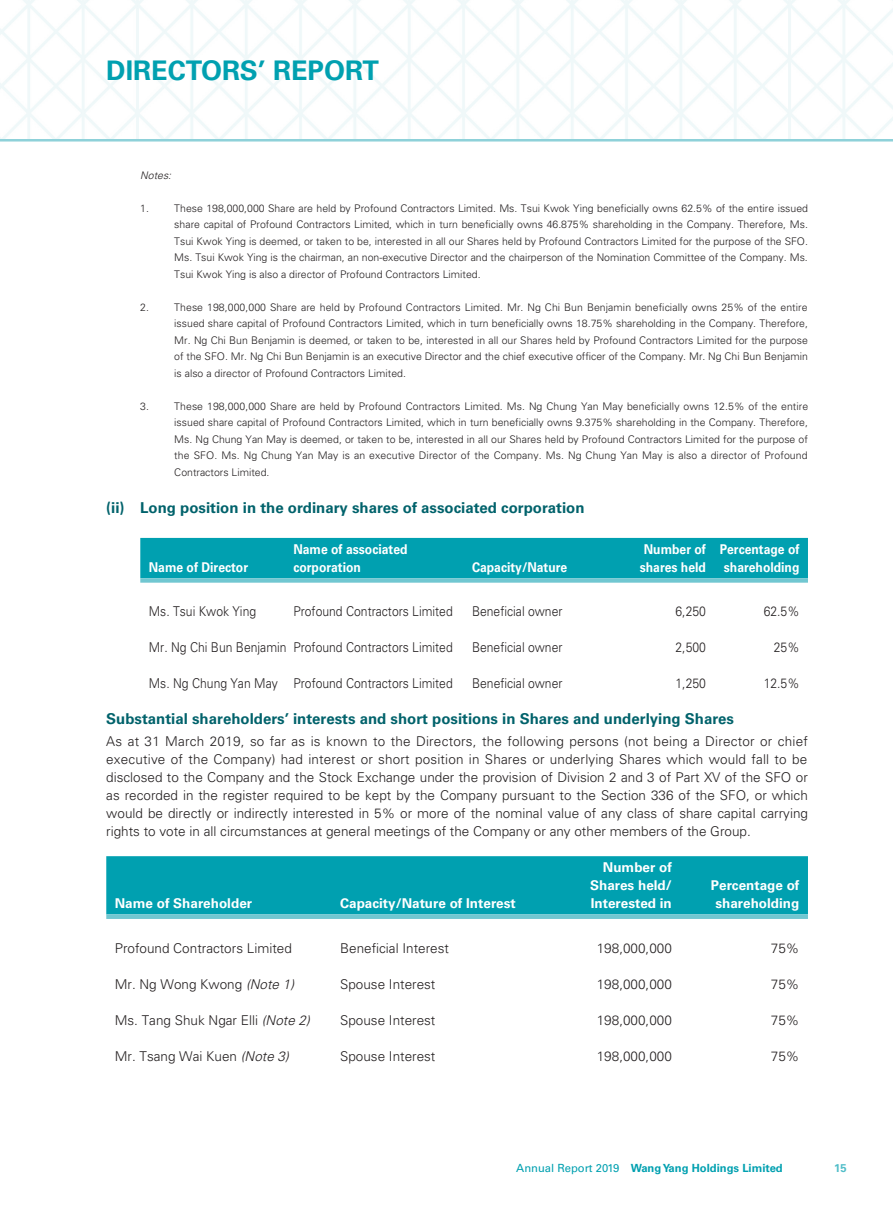
<style>
.page{position:relative;width:893px;height:1212px;background:#fff}
.page>*{position:absolute;margin:0;border:0;box-sizing:border-box;transform-origin:0 0}
.t1{font:700 27px "Univers LT Std";color:#00a0b0}
.t2{font:700 15px "Univers LT Std";color:#00626b}
.t3{font:300 13.5px/18px "Univers LT Std";color:#231f20;text-align:justify}
.t4{font:300 13.5px "Univers LT Std";color:#231f20;scale:.9 1}
.t5{font:700 13.5px/18px "Univers LT Std";color:#fff;text-align:center;scale:.9 1}
.t6{font:700 13.5px/18px "Univers LT Std";color:#fff;text-align:justify}
.t7{font:700 11.25px "Univers LT Std";color:#00a0b0}
.t8{font:700 11.25px "Univers LT Std";color:#52bec9}
.t9{font:300 10.5px/16.5px "Univers LT Std";color:#231f20;text-align:justify}
.t10{font:italic 300 10.5px "Univers LT Std";color:#231f20}
.s1{font-style:italic}
.s2{font-weight:400}
</style>
<div class="page">
<hr style="left:0;top:139px;width:893px;height:3px;background:#8ed1d9">
<svg style="left:140px;top:538px;width:668px;height:45px;background:#0ea4b4"></svg>
<svg style="left:106px;top:856px;width:702px;height:63px;background:#0aa3b2"></svg>
<h1 class="t1" style="left:106px;top:54px;width:274px">DIRECTORS’ REPORT</h1>
<p class="t10" style="left:140px;top:169px;width:32px">Notes:</p>
<p class="t9" style="left:140px;top:200px;width:10px">1.</p>
<p class="t9" style="left:174px;top:200px;width:635px">These 198,000,000 Share are held by Profound Contractors Limited. Ms. Tsui Kwok Ying beneficially owns 62.5% of the entire issued share capital of Profound Contractors Limited, which in turn beneficially owns 46.875% shareholding in the Company. Therefore, Ms.<br>Tsui Kwok Ying is deemed, or taken to be, interested in all our Shares held by Profound Contractors Limited for the purpose of the SFO.<br>Ms. Tsui Kwok Ying is the chairman, an non-executive Director and the chairperson of the Nomination Committee of the Company. Ms.<br>Tsui Kwok Ying is also a director of Profound Contractors Limited.</p>
<p class="t9" style="left:140px;top:299px;width:10px">2.</p>
<p class="t9" style="left:174px;top:299px;width:635px">These 198,000,000 Share are held by Profound Contractors Limited. Mr. Ng Chi Bun Benjamin beneficially owns 25% of the entire issued share capital of Profound Contractors Limited, which in turn beneficially owns 18.75% shareholding in the Company. Therefore, Mr. Ng Chi Bun Benjamin is deemed, or taken to be, interested in all our Shares held by Profound Contractors Limited for the purpose of the SFO. Mr. Ng Chi Bun Benjamin is an executive Director and the chief executive officer of the Company. Mr. Ng Chi Bun Benjamin is also a director of Profound Contractors Limited.</p>
<p class="t9" style="left:140px;top:398px;width:10px">3.</p>
<p class="t9" style="left:174px;top:398px;width:635px">These 198,000,000 Share are held by Profound Contractors Limited. Ms. Ng Chung Yan May beneficially owns 12.5% of the entire issued share capital of Profound Contractors Limited, which in turn beneficially owns 9.375% shareholding in the Company. Therefore, Ms. Ng Chung Yan May is deemed, or taken to be, interested in all our Shares held by Profound Contractors Limited for the purpose of the SFO. Ms. Ng Chung Yan May is an executive Director of the Company. Ms. Ng Chung Yan May is also a director of Profound Contractors Limited.</p>
<h2 class="t2" style="left:106px;top:499px;width:480px">(ii) Long position in the ordinary shares of associated corporation</h2>
<p class="t5" style="left:149px;top:558px;width:112px">Name of Director</p>
<p class="t5" style="left:293px;top:540px;width:128px;text-align:left">Name of associated corporation</p>
<p class="t5" style="left:472px;top:558px;width:107px">Capacity/Nature</p>
<p class="t5" style="left:640px;top:540px;width:75px">Number of shares held</p>
<p class="t5" style="left:720px;top:540px;width:90px">Percentage of shareholding</p>
<p class="t4" style="left:149px;top:603px;width:121px">Ms. Tsui Kwok Ying</p>
<p class="t4" style="left:293px;top:603px;width:179px">Profound Contractors Limited</p>
<p class="t4" style="left:472px;top:603px;width:102px">Beneficial owner</p>
<p class="t4" style="left:675px;top:603px;width:35px">6,250</p>
<p class="t4" style="left:764px;top:603px;width:41px">62.5%</p>
<p class="t4" style="left:149px;top:639px;width:339px">Mr. Ng Chi Bun Benjamin Profound Contractors Limited</p>
<p class="t4" style="left:472px;top:639px;width:102px">Beneficial owner</p>
<p class="t4" style="left:675px;top:639px;width:35px">2,500</p>
<p class="t4" style="left:774px;top:639px;width:30px">25%</p>
<p class="t4" style="left:149px;top:675px;width:339px">Ms. Ng Chung Yan May Profound Contractors Limited</p>
<p class="t4" style="left:472px;top:675px;width:102px">Beneficial owner</p>
<p class="t4" style="left:675px;top:675px;width:35px">1,250</p>
<p class="t4" style="left:764px;top:675px;width:41px">12.5%</p>
<h2 class="t2" style="left:106px;top:709px;width:629px">Substantial shareholders’ interests and short positions in Shares and underlying Shares</h2>
<p class="t3" style="left:106px;top:732px;width:703px">As at 31 March 2019, so far as is known to the Directors, the following persons (not being a Director or chief executive of the Company) had interest or short position in Shares or underlying Shares which would fall to be disclosed to the Company and the Stock Exchange under the provision of Division 2 and 3 of Part XV of the SFO or as recorded in the register required to be kept by the Company pursuant to the Section 336 of the SFO, or which would be directly or indirectly interested in 5% or more of the nominal value of any class of share capital carrying rights to vote in all circumstances at general meetings of the Company or any other members of the Group.</p>
<p class="t6" style="left:115px;top:894px;width:139px">Name of Shareholder</p>
<p class="t6" style="left:340px;top:894px;width:177px">Capacity/Nature of Interest</p>
<p class="t6" style="left:590px;top:858px;width:83px;text-indent:13px">Number of Shares held/ Interested in</p>
<p class="t6" style="left:711px;top:876px;width:90px;text-align:center">Percentage of shareholding</p>
<p class="t3" style="left:115px;top:939px;width:179px">Profound Contractors Limited</p>
<p class="t3" style="left:340px;top:939px;width:110px">Beneficial Interest</p>
<p class="t3" style="left:597px;top:939px;width:77px">198,000,000</p>
<p class="t3" style="left:771px;top:939px;width:30px">75%</p>
<p class="t3" style="left:115px;top:975px;width:181px">Mr. Ng Wong Kwong <span class="s1">(Note 1)</span></p>
<p class="t3" style="left:340px;top:975px;width:97px">Spouse Interest</p>
<p class="t3" style="left:597px;top:975px;width:77px">198,000,000</p>
<p class="t3" style="left:771px;top:975px;width:30px">75%</p>
<p class="t3" style="left:115px;top:1011px;width:197px">Ms. Tang Shuk Ngar Elli <span class="s1">(Note 2)</span></p>
<p class="t3" style="left:340px;top:1011px;width:97px">Spouse Interest</p>
<p class="t3" style="left:597px;top:1011px;width:77px">198,000,000</p>
<p class="t3" style="left:771px;top:1011px;width:30px">75%</p>
<p class="t3" style="left:115px;top:1047px;width:176px">Mr. Tsang Wai Kuen <span class="s1">(Note 3)</span></p>
<p class="t3" style="left:340px;top:1047px;width:97px">Spouse Interest</p>
<p class="t3" style="left:597px;top:1047px;width:77px">198,000,000</p>
<p class="t3" style="left:771px;top:1047px;width:30px">75%</p>
<p class="t7" style="left:516px;top:1162px;width:268px"><span class="s2">Annual Report 2019</span> Wang Yang Holdings Limited</p>
<p class="t8" style="left:834px;top:1162px;width:14px">15</p>
</div>
